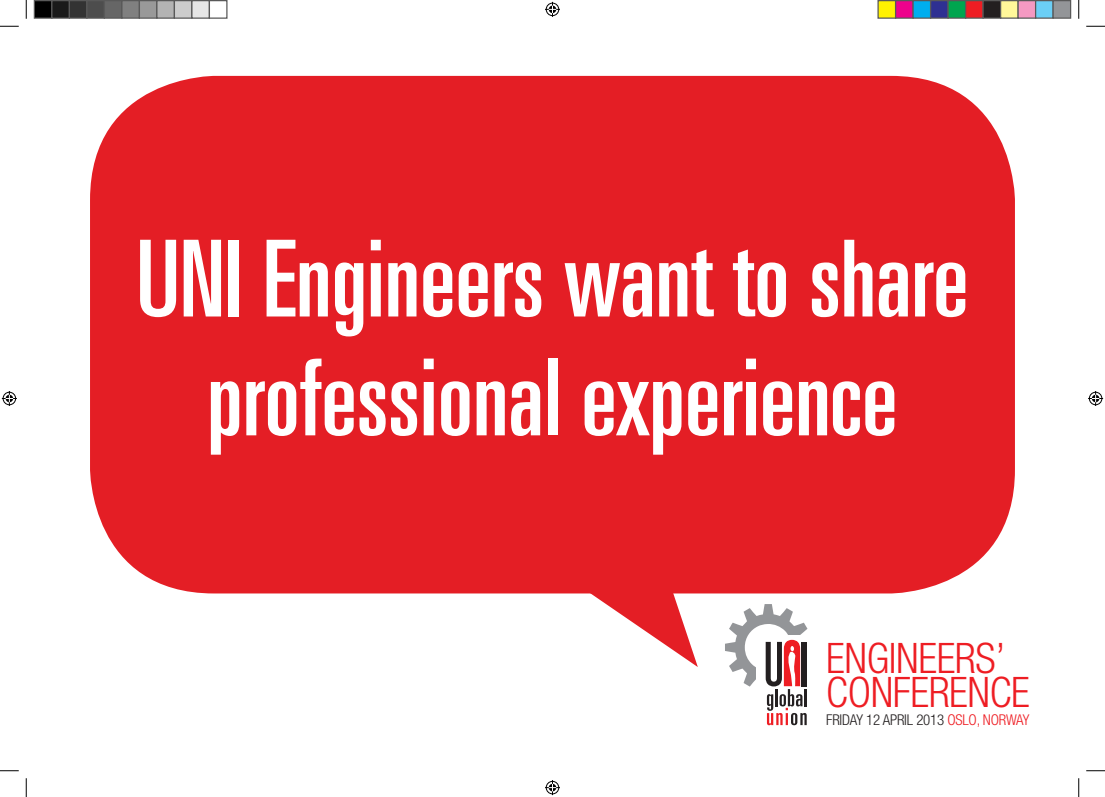
<style>
.page{position:relative;width:1105px;height:797px;background:#fff}
.page>*{position:absolute;margin:0;border:0;box-sizing:border-box;transform-origin:0 0}
.t1{font:ultra-condensed 106.25px/118.8px "Univers";color:#fff;text-align:center}
.t2{font:300 condensed 42.12px/34.2px "Helvetica Neue";letter-spacing:-.01em;color:#ee1d23}
.t3{font:300 condensed 14.88px "Helvetica Neue";letter-spacing:-.015em;color:#231f20}
.s1{color:#ee1d23}
</style>
<div class="page">
<div style="left:90px;top:76px;width:925px;height:517px;background:#e41e25;border-radius:124px"></div>
<svg style="left:551px;top:593px;width:147px;height:74px"></svg>
<svg style="left:725px;top:604px;width:83px;height:121px"></svg>
<svg style="left:0;top:25px;width:19px;height:2px"></svg>
<svg style="left:1086px;top:25px;width:19px;height:2px"></svg>
<svg style="left:0;top:770px;width:19px;height:1px"></svg>
<svg style="left:1086px;top:770px;width:19px;height:1px"></svg>
<svg style="left:25px;top:0;width:2px;height:19px"></svg>
<svg style="left:25px;top:778px;width:2px;height:19px"></svg>
<svg style="left:1078px;top:0;width:1px;height:19px"></svg>
<svg style="left:1078px;top:778px;width:1px;height:19px"></svg>
<svg style="left:545px;top:2px;width:15px;height:15px"></svg>
<svg style="left:545px;top:780px;width:15px;height:15px"></svg>
<svg style="left:2px;top:391px;width:15px;height:15px"></svg>
<svg style="left:1088px;top:391px;width:15px;height:15px"></svg>
<div style="left:34px;top:1px;width:18px;height:17px;background:#000"></div>
<div style="left:34px;top:0;width:18px;height:19px;border:1px solid #595959"></div>
<div style="left:52px;top:1px;width:17px;height:17px;background:#1a1a1a"></div>
<div style="left:51px;top:0;width:19px;height:19px;border:1px solid #595959"></div>
<div style="left:69px;top:1px;width:18px;height:17px;background:#333"></div>
<div style="left:69px;top:0;width:19px;height:19px;border:1px solid #595959"></div>
<div style="left:87px;top:1px;width:17px;height:17px;background:#4d4d4d"></div>
<div style="left:86px;top:0;width:19px;height:19px;border:1px solid #595959"></div>
<div style="left:104px;top:1px;width:18px;height:17px;background:#666"></div>
<div style="left:104px;top:0;width:18px;height:19px;border:1px solid #595959"></div>
<div style="left:122px;top:1px;width:17px;height:17px;background:#808080"></div>
<div style="left:121px;top:0;width:19px;height:19px;border:1px solid #595959"></div>
<div style="left:139px;top:1px;width:18px;height:17px;background:#999"></div>
<div style="left:139px;top:0;width:19px;height:19px;border:1px solid #595959"></div>
<div style="left:157px;top:1px;width:17px;height:17px;background:#b3b3b3"></div>
<div style="left:156px;top:0;width:19px;height:19px;border:1px solid #595959"></div>
<div style="left:174px;top:1px;width:18px;height:17px;background:#ccc"></div>
<div style="left:174px;top:0;width:18px;height:19px;border:1px solid #595959"></div>
<div style="left:192px;top:1px;width:17px;height:17px;background:#e6e6e6"></div>
<div style="left:191px;top:0;width:19px;height:19px;border:1px solid #595959"></div>
<div style="left:209px;top:0;width:19px;height:19px;border:1px solid #595959"></div>
<div style="left:878px;top:1px;width:17px;height:17px;background:#fff101"></div>
<div style="left:877px;top:0;width:19px;height:19px;border:1px solid #595959"></div>
<div style="left:895px;top:1px;width:18px;height:17px;background:#ed028c"></div>
<div style="left:895px;top:0;width:19px;height:19px;border:1px solid #595959"></div>
<div style="left:913px;top:1px;width:17px;height:17px;background:#00aeef"></div>
<div style="left:912px;top:0;width:19px;height:19px;border:1px solid #595959"></div>
<div style="left:930px;top:1px;width:18px;height:17px;background:#2e3092"></div>
<div style="left:930px;top:0;width:19px;height:19px;border:1px solid #595959"></div>
<div style="left:948px;top:1px;width:17px;height:17px;background:#00a54f"></div>
<div style="left:947px;top:0;width:19px;height:19px;border:1px solid #595959"></div>
<div style="left:965px;top:1px;width:18px;height:17px;background:#ee1d23"></div>
<div style="left:965px;top:0;width:19px;height:19px;border:1px solid #595959"></div>
<div style="left:983px;top:1px;width:17px;height:17px;background:#231f20"></div>
<div style="left:982px;top:0;width:19px;height:19px;border:1px solid #595959"></div>
<div style="left:1000px;top:1px;width:18px;height:17px;background:#fff79a"></div>
<div style="left:1000px;top:0;width:19px;height:19px;border:1px solid #595959"></div>
<div style="left:1018px;top:1px;width:17px;height:17px;background:#f499c2"></div>
<div style="left:1017px;top:0;width:19px;height:19px;border:1px solid #595959"></div>
<div style="left:1035px;top:1px;width:18px;height:17px;background:#6bcff6"></div>
<div style="left:1035px;top:0;width:19px;height:19px;border:1px solid #595959"></div>
<div style="left:1053px;top:1px;width:17px;height:17px;background:#939598"></div>
<div style="left:1052px;top:0;width:19px;height:19px;border:1px solid #595959"></div>
<p class="t1" style="left:136px;top:219px;width:833px">UNI Engineers want to share professional experience</p>
<p class="t2" style="left:826px;top:640px;width:205px">ENGINEERS’<br>CONFERENCE</p>
<p class="t3" style="left:826px;top:711px;width:205px">FRIDAY 12 APRIL 2013 <span class="s1">OSLO, NORWAY</span></p>
</div>
